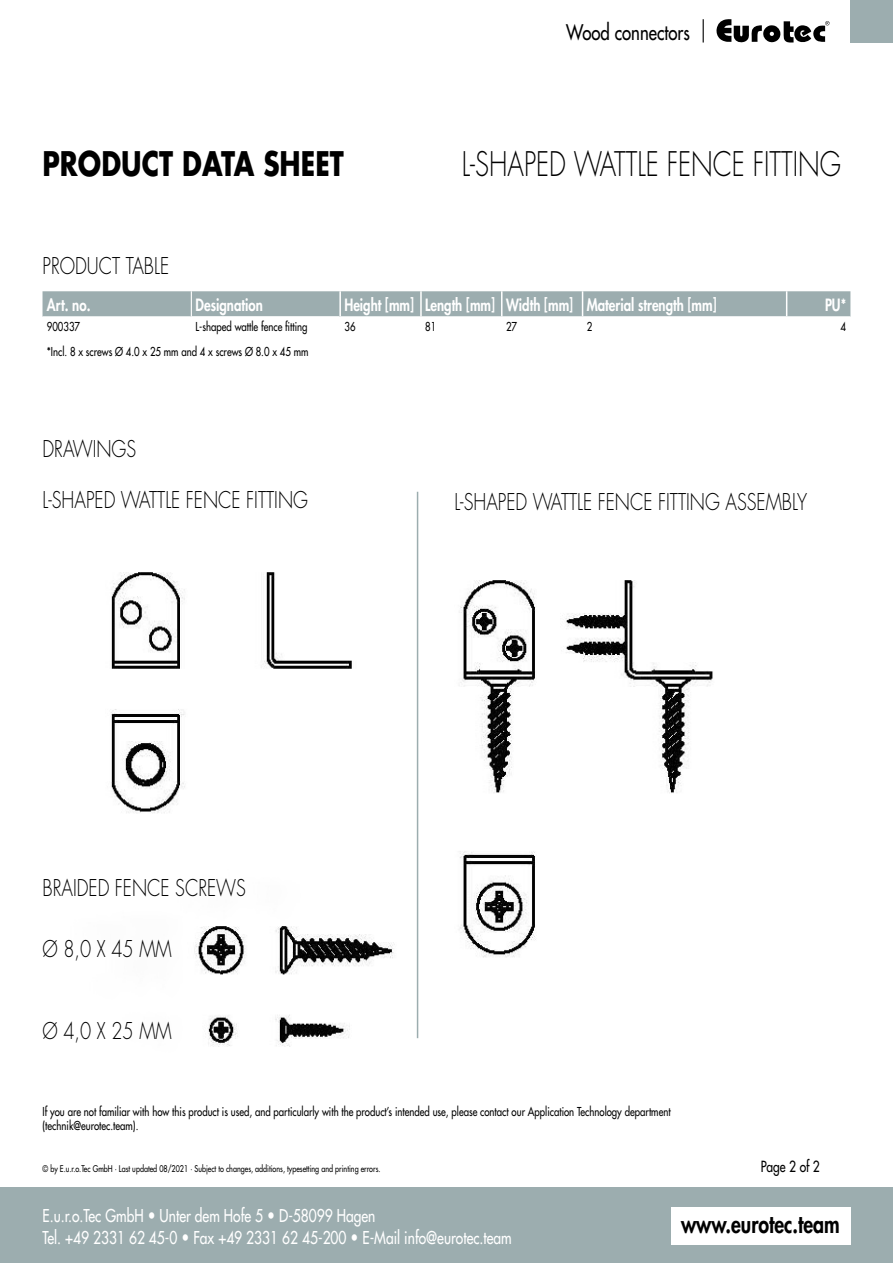
<style>
.page{position:relative;width:893px;height:1263px;background:#fff}
.page>*{position:absolute;margin:0;border:0;box-sizing:border-box;transform-origin:0 0}
.t1{font:300 33px "Futura Std";color:#000;scale:.78 1}
.t2{font:700 33px "Futura Std";color:#000;scale:.8 1}
.t3{font:800 24.3px "Futura Std";color:#000;scale:.8 1}
.t4{font:300 22.5px "Futura Std";color:#000;scale:.8 1}
.t5{font:500 21px "Futura Std";color:#000;scale:.8 1}
.t6{font:500 17.25px/22.5px "Futura Std";color:#fff;scale:.8 1}
.t7{font:800 16.5px "Futura Std";color:#fff;scale:.8 1}
.t8{font:500 15px "Futura Std";color:#000;scale:.8 1}
.t9{font:500 12px/14.4px "Futura Std";color:#000;scale:.8 1}
.t10{font:500 9px "Futura Std";color:#000;scale:.8 1}
.s1{font-weight:800}
</style>
<div class="page">
<div style="left:0;top:1187px;width:893px;height:76px;background:#9cadaf"></div>
<div style="left:671px;top:1208px;width:179px;height:37px;background:#fff"></div>
<div style="left:850px;top:0;width:43px;height:43px;background:#9cadaf"></div>
<svg style="left:716px;top:19px;width:114px;height:24px"></svg>
<svg style="left:703px;top:19px;width:1px;height:24px"></svg>
<img style="left:111px;top:572px;width:284px;height:475px">
<img style="left:459px;top:580px;width:254px;height:378px">
<svg style="left:43px;top:291px;width:807px;height:26px;background:#a1b1b3"></svg>
<hr style="left:417px;top:492px;width:1px;height:546px;background:#9cadaf">
<h3 class="t5" style="left:566px;top:19px;width:156px">Wood connectors</h3>
<h1 class="t2" style="left:43px;top:142px;width:378px">PRODUCT DATA SHEET</h1>
<h1 class="t1" style="left:462px;top:144px;width:488px">L-SHAPED WATTLE FENCE FITTING</h1>
<h3 class="t4" style="left:43px;top:252px;width:160px">PRODUCT TABLE</h3>
<h3 class="t7" style="left:47px;top:294px;width:56px">Art. no.</h3>
<h3 class="t7" style="left:196px;top:294px;width:86px">Designation</h3>
<h3 class="t7" style="left:344px;top:294px;width:467px">Height [mm] Length [mm] Width [mm] Material strength [mm]</h3>
<h3 class="t7" style="left:825px;top:294px;width:28px">PU*</h3>
<p class="t9" style="left:47px;top:320px;width:43px">900337</p>
<p class="t9" style="left:196px;top:320px;width:141px">L-shaped wattle fence fitting</p>
<p class="t9" style="left:344px;top:320px;width:15px">36</p>
<p class="t9" style="left:425px;top:320px;width:15px">81</p>
<p class="t9" style="left:506px;top:320px;width:15px">27</p>
<p class="t9" style="left:587px;top:320px;width:8px">2</p>
<p class="t9" style="left:841px;top:320px;width:8px">4</p>
<p class="t9" style="left:47px;top:344px;width:329px">*Incl. 8 x screws Ø 4.0 x 25 mm and 4 x screws Ø 8.0 x 45 mm</p>
<h3 class="t4" style="left:43px;top:435px;width:119px">DRAWINGS</h3>
<h3 class="t4" style="left:43px;top:486px;width:333px">L-SHAPED WATTLE FENCE FITTING</h3>
<h3 class="t4" style="left:454px;top:488px;width:443px">L-SHAPED WATTLE FENCE FITTING ASSEMBLY</h3>
<h3 class="t4" style="left:43px;top:874px;width:256px">BRAIDED FENCE SCREWS</h3>
<h3 class="t4" style="left:43px;top:935px;width:163px">Ø 8,0 X 45 MM</h3>
<h3 class="t4" style="left:43px;top:1017px;width:163px">Ø 4,0 X 25 MM</h3>
<p class="t9" style="left:43px;top:1104px;width:787px">If you are not familiar with how this product is used, and particularly with the product’s intended use, please contact our Application Technology department (technik@eurotec.team).</p>
<p class="t10" style="left:43px;top:1163px;width:424px">© by E.u.r.o.Tec GmbH · Last updated 08/2021 · Subject to changes, additions, typesetting and printing errors.</p>
<p class="t8" style="left:761px;top:1157px;width:75px">Page 2 of 2</p>
<h3 class="t6" style="left:43px;top:1204px;width:588px">E.u.r.o.Tec GmbH <span class="s1">•</span> Unter dem Hofe 5 <span class="s1">•</span> D-58099 Hagen<br>Tel. +49 2331 62 45-0 <span class="s1">•</span> Fax +49 2331 62 45-200 <span class="s1">•</span> E-Mail info@eurotec.team</h3>
<h2 class="t3" style="left:681px;top:1208px;width:200px">www.eurotec.team</h2>
</div>
